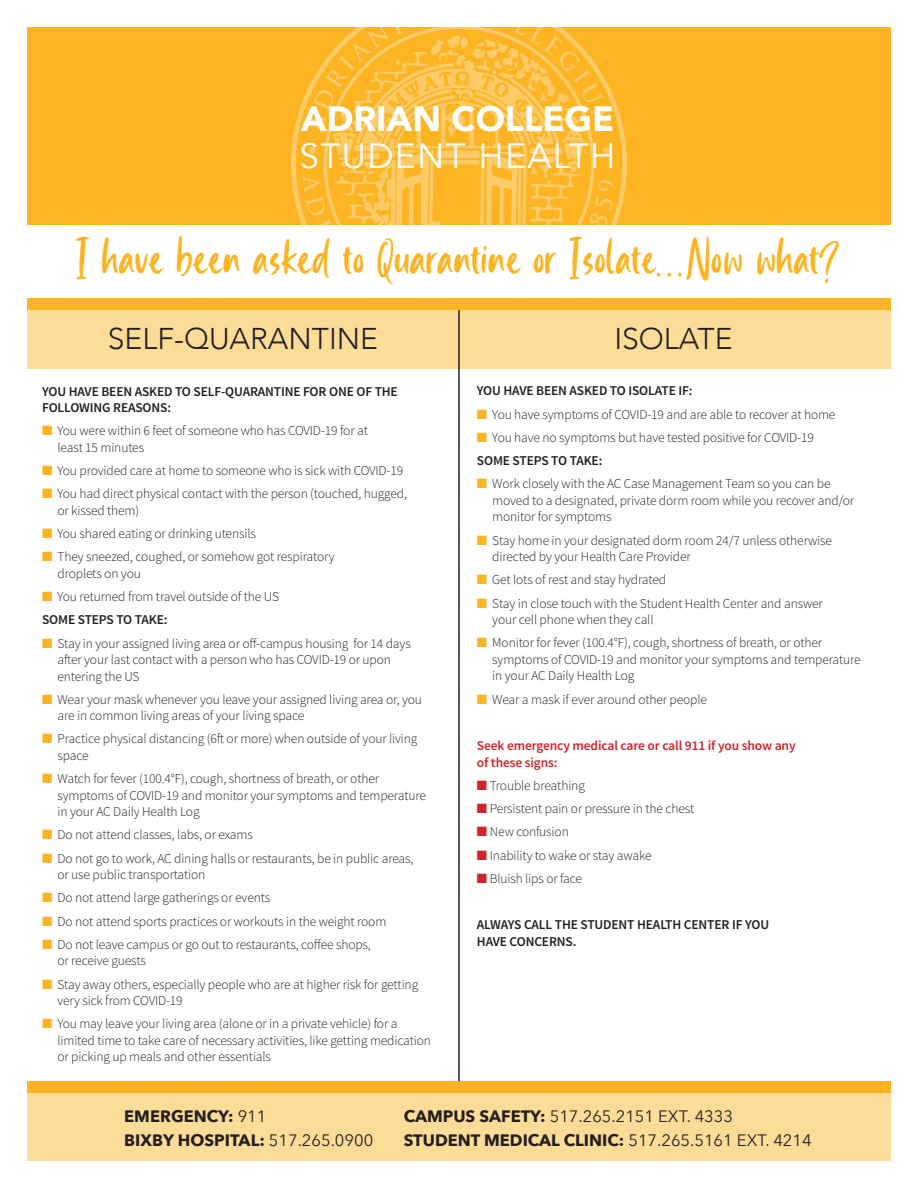
<style>
.page{position:relative;width:918px;height:1188px;background:#fff}
.page>*{position:absolute;margin:0;border:0;box-sizing:border-box;transform-origin:0 0}
.t1{font:45.3px "East Watch";letter-spacing:.02em;color:#fcb423}
.t2{font:900 35.1px "Avenir";color:#fff}
.t3{font:35.1px "Avenir";letter-spacing:.04em;color:#fff}
.t4{font:300 30px "Avenir";color:#231f20}
.t5{font:16.5px/24px "Avenir Next";color:#231f20}
.t6{font:700 16.5px/24px "Avenir Next";color:#231f20}
.t7{font:300 13.5px/16.5px "Source Sans Pro";letter-spacing:-.01em;color:#231f20}
.t8{font:600 13.5px/16.5px "Source Sans Pro";letter-spacing:-.01em;color:#231f20}
.t9{font:600 13.5px/16.5px "Source Sans Pro";letter-spacing:-.01em;color:#d1232a}
.s1{color:#fcb423}
.s2{font-weight:600}
.s3{color:#d1232a}
.s4{font-weight:400}
.s5{font-weight:700}
</style>
<div class="page">
<div style="left:27px;top:27px;width:864px;height:198px;background:#fcb423"></div>
<svg style="left:291px;top:103px;width:336px;height:122px"></svg>
<svg style="left:302px;top:27px;width:314px;height:198px"></svg>
<div style="left:27px;top:298px;width:864px;height:12px;background:#fcb423"></div>
<div style="left:27px;top:1081px;width:864px;height:12px;background:#fcb423"></div>
<div style="left:27px;top:310px;width:864px;height:58px;background:#fddc98"></div>
<div style="left:27px;top:1093px;width:864px;height:68px;background:#fddc98"></div>
<hr style="left:458px;top:310px;width:2px;height:771px;background:#231f20">
<h2 class="t2" style="left:301px;top:89px;width:315px">ADRIAN COLLEGE</h2>
<h2 class="t3" style="left:299px;top:135px;width:318px">STUDENT HEALTH</h2>
<h1 class="t1" style="left:76px;top:222px;width:764px">I have been asked to Quarantine or Isolate...Now what?</h1>
<h3 class="t4" style="left:108px;top:321px;width:272px">SELF-QUARANTINE</h3>
<h3 class="t4" style="left:614px;top:321px;width:120px">ISOLATE</h3>
<p class="t8" style="left:42px;top:383px;width:357px">YOU HAVE BEEN ASKED TO SELF-QUARANTINE FOR ONE OF THE<br>FOLLOWING REASONS:</p>
<p class="t7" style="left:57px;top:423px;width:312px;text-indent:-15px"><span class="s1">■</span> You were within 6 feet of someone who has COVID-19 for at least 15 minutes</p>
<p class="t7" style="left:42px;top:462px;width:363px"><span class="s1">■</span> You provided care at home to someone who is sick with COVID-19</p>
<p class="t7" style="left:57px;top:486px;width:351px;text-indent:-15px"><span class="s1">■</span> You had direct physical contact with the person (touched, hugged, or kissed them)</p>
<p class="t7" style="left:42px;top:525px;width:215px"><span class="s1">■</span> You shared eating or drinking utensils</p>
<p class="t7" style="left:57px;top:549px;width:279px;text-indent:-15px"><span class="s1">■</span> They sneezed, coughed, or somehow got respiratory droplets on you</p>
<p class="t7" style="left:42px;top:585px;width:238px;line-height:23.2px"><span class="s1">■</span> You returned from travel outside of the US<br><span class="s2">SOME STEPS TO TAKE:</span></p>
<p class="t7" style="left:57px;top:635px;width:355px;text-indent:-15px"><span class="s1">■</span> Stay in your assigned living area or off-campus housing for 14 days after your last contact with a person who has COVID-19 or upon entering the US</p>
<p class="t7" style="left:57px;top:691px;width:366px;text-indent:-15px"><span class="s1">■</span> Wear your mask whenever you leave your assigned living area or, you are in common living areas of your living space</p>
<p class="t7" style="left:57px;top:731px;width:361px;text-indent:-15px"><span class="s1">■</span> Practice physical distancing (6ft or more) when outside of your living space</p>
<p class="t7" style="left:57px;top:771px;width:370px;text-indent:-15px"><span class="s1">■</span> Watch for fever (100.4°F), cough, shortness of breath, or other symptoms of COVID-19 and monitor your symptoms and temperature in your AC Daily Health Log</p>
<p class="t7" style="left:42px;top:827px;width:212px"><span class="s1">■</span> Do not attend classes, labs, or exams</p>
<p class="t7" style="left:57px;top:850px;width:357px;text-indent:-15px"><span class="s1">■</span> Do not go to work, AC dining halls or restaurants, be in public areas, or use public transportation</p>
<p class="t7" style="left:42px;top:890px;width:230px"><span class="s1">■</span> Do not attend large gatherings or events</p>
<p class="t7" style="left:42px;top:913px;width:346px"><span class="s1">■</span> Do not attend sports practices or workouts in the weight room</p>
<p class="t7" style="left:57px;top:936px;width:315px;text-indent:-15px"><span class="s1">■</span> Do not leave campus or go out to restaurants, coffee shops, or receive guests</p>
<p class="t7" style="left:57px;top:976px;width:362px;text-indent:-15px"><span class="s1">■</span> Stay away others, especially people who are at higher risk for getting very sick from COVID-19</p>
<p class="t7" style="left:57px;top:1016px;width:375px;text-indent:-15px"><span class="s1">■</span> You may leave your living area (alone or in a private vehicle) for a limited time to take care of necessary activities, like getting medication or picking up meals and other essentials</p>
<p class="t8" style="left:477px;top:383px;width:217px">YOU HAVE BEEN ASKED TO ISOLATE IF:</p>
<p class="t7" style="left:477px;top:406px;width:360px"><span class="s1">■</span> You have symptoms of COVID-19 and are able to recover at home</p>
<p class="t7" style="left:477px;top:426px;width:338px;line-height:23.2px"><span class="s1">■</span> You have no symptoms but have tested positive for COVID-19<br><span class="s2">SOME STEPS TO TAKE:</span></p>
<p class="t7" style="left:492px;top:476px;width:363px;text-indent:-15px"><span class="s1">■</span> Work closely with the AC Case Management Team so you can be moved to a designated, private dorm room while you recover and/or monitor for symptoms</p>
<p class="t7" style="left:492px;top:532px;width:341px;text-indent:-15px"><span class="s1">■</span> Stay home in your designated dorm room 24/7 unless otherwise directed by your Health Care Provider</p>
<p class="t7" style="left:477px;top:572px;width:191px"><span class="s1">■</span> Get lots of rest and stay hydrated</p>
<p class="t7" style="left:492px;top:595px;width:332px;text-indent:-15px"><span class="s1">■</span> Stay in close touch with the Student Health Center and answer your cell phone when they call</p>
<p class="t7" style="left:492px;top:635px;width:370px;text-indent:-15px"><span class="s1">■</span> Monitor for fever (100.4°F), cough, shortness of breath, or other symptoms of COVID-19 and monitor your symptoms and temperature in your AC Daily Health Log</p>
<p class="t7" style="left:477px;top:691px;width:232px"><span class="s1">■</span> Wear a mask if ever around other people</p>
<p class="t9" style="left:477px;top:738px;width:320px">Seek emergency medical care or call 911 if you show any of these signs:</p>
<p class="t7" style="left:477px;top:777px;width:109px"><span class="s3">■</span> Trouble breathing</p>
<p class="t7" style="left:477px;top:800px;width:219px"><span class="s3">■</span> Persistent pain or pressure in the chest</p>
<p class="t7" style="left:477px;top:824px;width:93px"><span class="s3">■</span> New confusion</p>
<p class="t7" style="left:477px;top:847px;width:176px"><span class="s3">■</span> Inability to wake or stay awake</p>
<p class="t7" style="left:477px;top:870px;width:107px"><span class="s3">■</span> Bluish lips or face</p>
<p class="t8" style="left:477px;top:917px;width:294px">ALWAYS CALL THE STUDENT HEALTH CENTER IF YOU<br>HAVE CONCERNS.</p>
<p class="t6" style="left:124px;top:1104px;width:250px">EMERGENCY: <span class="s4">911<br></span>BIXBY HOSPITAL: <span class="s4">517.265.0900</span></p>
<p class="t5" style="left:404px;top:1104px;width:409px"><span class="s5">CAMPUS SAFETY:</span> 517.265.2151 EXT. 4333<br><span class="s5">STUDENT MEDICAL CLINIC:</span> 517.265.5161 EXT. 4214</p>
</div>
